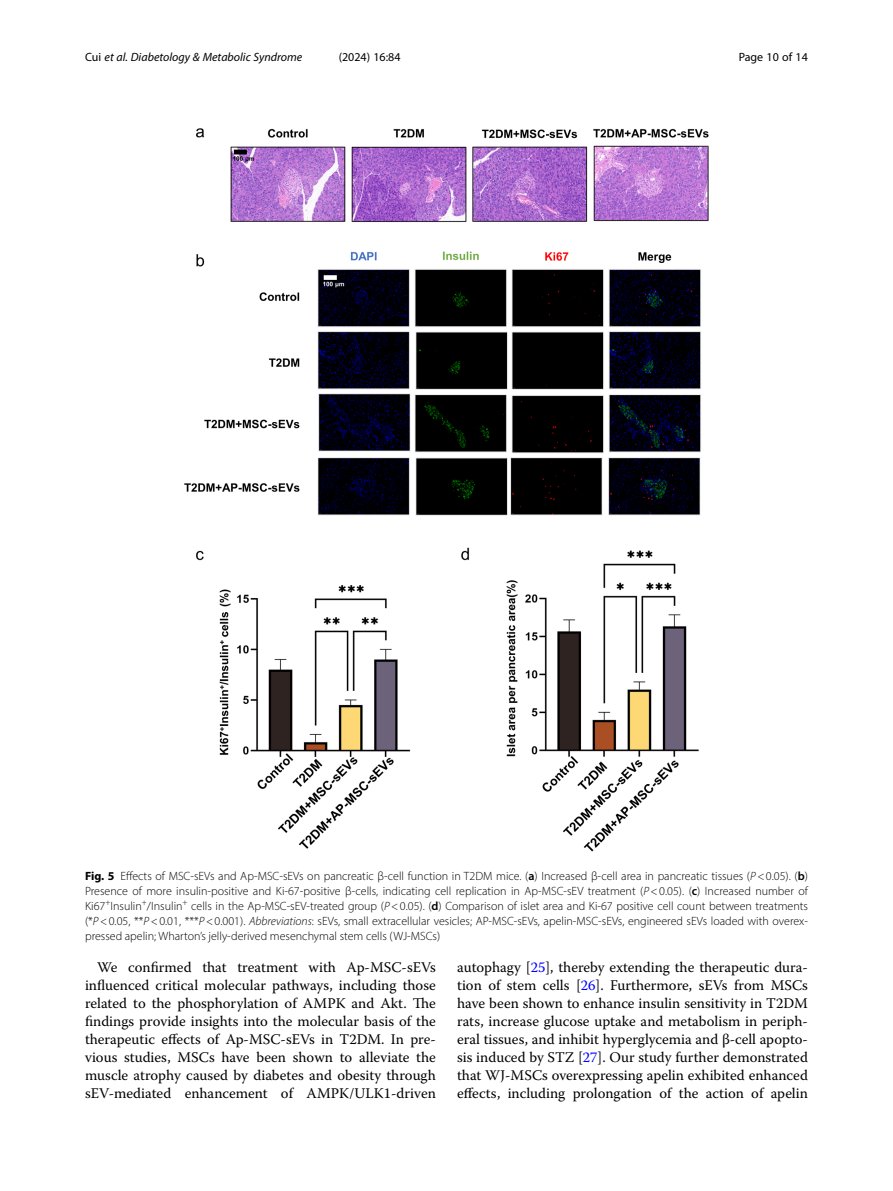
<style>
.page{position:relative;width:893px;height:1191px;background:#fff}
.page>*{position:absolute;margin:0;border:0;box-sizing:border-box;transform-origin:0 0}
.Body_Text_Indent{font:14.7px/18px "Warnock Pro";color:#000;text-align:justify}
.Figure_Caption{font:300 12px/15px "Myriad Pro";color:#000;text-align:justify}
.t1{font:italic 12px "Myriad Pro";color:#000}
.t2{font:12px "Myriad Pro";color:#000}
.s1{font-style:normal}
.s2{font-weight:700}
.s3{font-weight:600}
.s4{font-style:italic}
.s5{color:#00f}
</style>
<div class="page">
<img style="left:184px;top:128px;width:525px;height:724px">
<p class="t1" style="left:85px;top:50px;width:219px"><span class="s1">Cui</span> et al. Diabetology &amp; Metabolic Syndrome</p>
<p class="t2" style="left:339px;top:50px;width:63px">(2024) 16:84</p>
<p class="t2" style="left:739px;top:50px;width:71px">Page 10 of 14</p>
<p class="Figure_Caption" style="left:85px;top:868px;width:724px"><span class="s2">Fig. 5</span> Effects of MSC-sEVs and Ap-MSC-sEVs on pancreatic β-cell function in T2DM mice. (<span class="s3">a</span>) Increased β-cell area in pancreatic tissues (<span class="s4">P</span>&lt;0.05). (<span class="s3">b</span>)<br>Presence of more insulin-positive and Ki-67-positive β-cells, indicating cell replication in Ap-MSC-sEV treatment (<span class="s4">P</span>&lt;0.05). (<span class="s3">c</span>) Increased number of Ki67<sup>+</sup>Insulin<sup>+</sup>/Insulin<sup>+</sup> cells in the Ap-MSC-sEV-treated group (<span class="s4">P</span>&lt;0.05). (<span class="s3">d</span>) Comparison of islet area and Ki-67 positive cell count between treatments (*<span class="s4">P</span>&lt;0.05, **<span class="s4">P</span>&lt;0.01, ***<span class="s4">P</span>&lt;0.001). <span class="s4">Abbreviations</span>: sEVs, small extracellular vesicles; AP-MSC-sEVs, apelin-MSC-sEVs, engineered sEVs loaded with overex&shy;pressed apelin; Wharton’s jelly-derived mesenchymal stem cells (WJ-MSCs)</p>
<p class="Body_Text_Indent" style="left:85px;top:958px;width:352px;text-indent:12px">We confirmed that treatment with Ap-MSC-sEVs influenced critical molecular pathways, including those related to the phosphorylation of AMPK and Akt. The findings provide insights into the molecular basis of the therapeutic effects of Ap-MSC-sEVs in T2DM. In pre&shy;vious studies, MSCs have been shown to alleviate the muscle atrophy caused by diabetes and obesity through sEV-mediated enhancement of AMPK/ULK1-driven</p>
<p class="Body_Text_Indent" style="left:457px;top:958px;width:352px">autophagy [<span class="s5">25</span>], thereby extending the therapeutic dura&shy;tion of stem cells [<span class="s5">26</span>]. Furthermore, sEVs from MSCs have been shown to enhance insulin sensitivity in T2DM rats, increase glucose uptake and metabolism in periph&shy;eral tissues, and inhibit hyperglycemia and β-cell apopto&shy;sis induced by STZ [<span class="s5">27</span>]. Our study further demonstrated that WJ-MSCs overexpressing apelin exhibited enhanced effects, including prolongation of the action of apelin</p>
</div>
